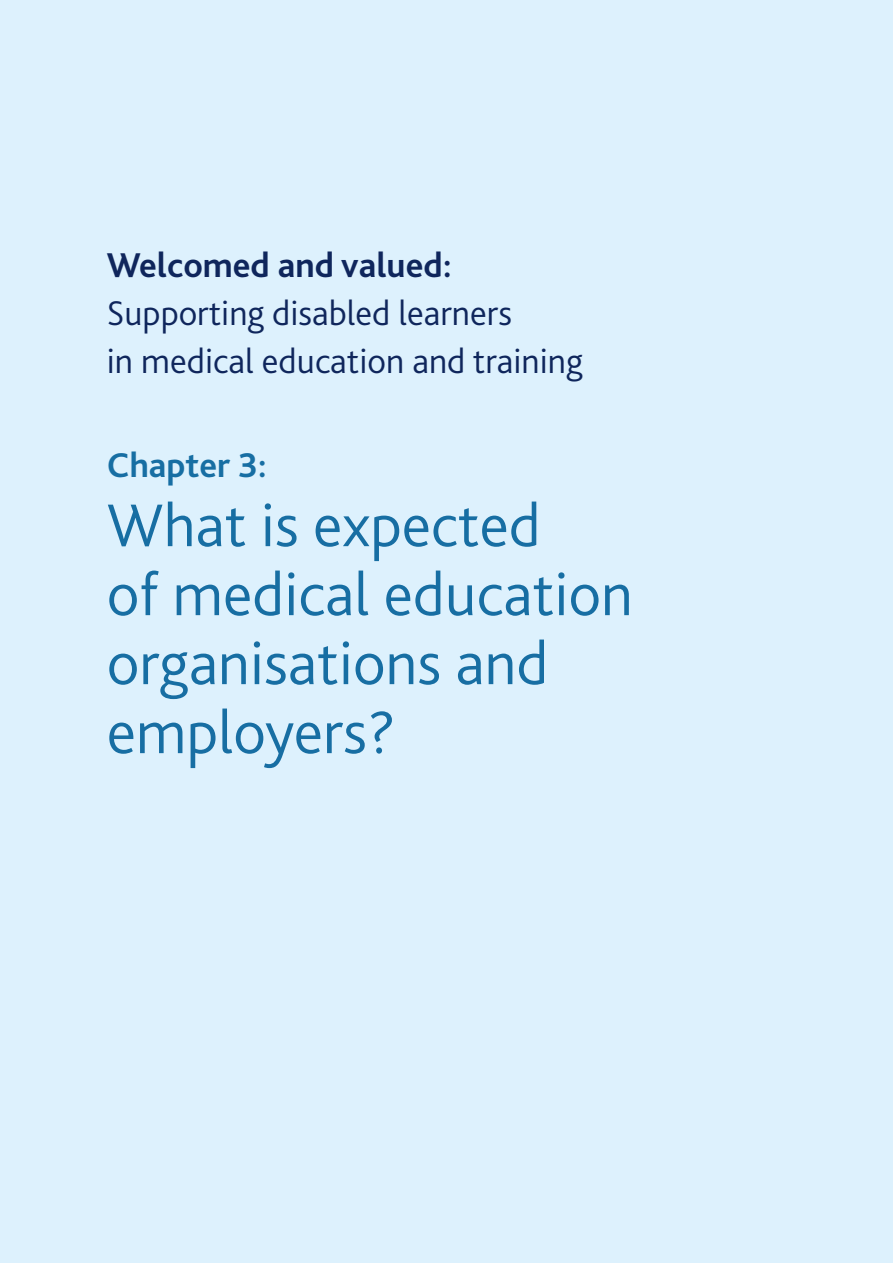
<style>
.page{position:relative;width:893px;height:1263px;background:#ddf1fd}
.page>*{position:absolute;margin:0;border:0;box-sizing:border-box;transform-origin:0 0}
.t1{font:300 63px/69px "Bliss 2";color:#176ea3}
.t2{font:300 36px/48px "Bliss 2";color:#0f265c}
.t3{font:700 36px "Bliss 2";color:#0f265c}
.t4{font:700 36px "Bliss 2";color:#176ea3}
</style>
<div class="page">
<p class="t3" style="left:107px;top:243px;width:346px">Welcomed and valued:</p>
<p class="t2" style="left:107px;top:288px;width:478px">Supporting disabled learners<br>in medical education and training</p>
<p class="t4" style="left:107px;top:443px;width:161px">Chapter 3:</p>
<p class="t1" style="left:107px;top:489px;width:528px">What is expected<br>of medical education organisations and employers?</p>
</div>
